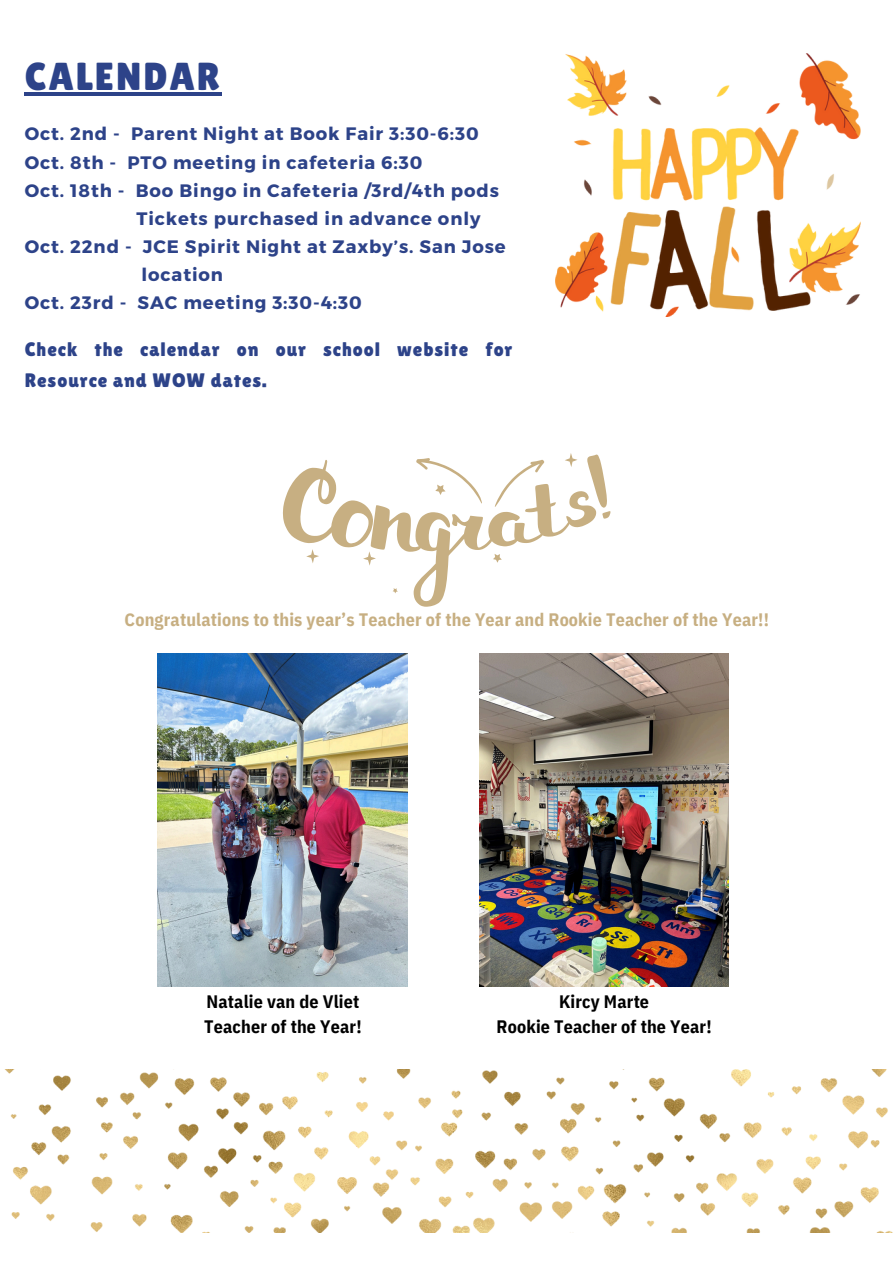
<style>
.page{position:relative;width:894px;height:1264px;background:#fff}
.page>*{position:absolute;margin:0;border:0;box-sizing:border-box;transform-origin:0 0}
.t1{font:39px "Lilita One";letter-spacing:.05em;color:#2d4389}
.t2{font:19.5px/31.5px "Lilita One";letter-spacing:.05em;color:#2d4389}
.t3{font:700 18px "Montserrat";letter-spacing:.05em;color:#2d4389}
.t4{font:700 18px "IBM Plex Sans Cond";letter-spacing:.01em;color:#c7af82}
.t5{font:700 18px/24.8px "IBM Plex Sans Cond";letter-spacing:.01em;color:#000}
</style>
<div class="page">
<img style="left:555px;top:54px;width:305px;height:262px">
<svg style="left:283px;top:453px;width:327px;height:154px"></svg>
<img style="left:158px;top:653px;width:249px;height:333px">
<img style="left:479px;top:653px;width:249px;height:333px">
<img style="left:4px;top:1069px;width:888px;height:163px">
<hr style="left:25px;top:92px;width:197px;height:4px;background:#2d4389">
<p class="t1" style="left:25px;top:54px;width:197px">CALENDAR</p>
<h2 class="t3" style="left:25px;top:122px;width:455px">Oct. 2nd - Parent Night at Book Fair 3:30-6:30</h2>
<h2 class="t3" style="left:25px;top:150px;width:399px">Oct. 8th - PTO meeting in cafeteria 6:30</h2>
<h2 class="t3" style="left:25px;top:178px;width:475px">Oct. 18th - Boo Bingo in Cafeteria /3rd/4th pods</h2>
<h2 class="t3" style="left:136px;top:207px;width:345px">Tickets purchased in advance only</h2>
<h2 class="t3" style="left:25px;top:235px;width:482px">Oct. 22nd - JCE Spirit Night at Zaxby’s. San Jose</h2>
<h2 class="t3" style="left:141px;top:263px;width:83px">location</h2>
<h2 class="t3" style="left:25px;top:291px;width:338px">Oct. 23rd - SAC meeting 3:30-4:30</h2>
<p class="t2" style="left:25px;top:333px;width:489px">Check the calendar on our school website for<br>Resource and WOW dates.</p>
<h2 class="t4" style="left:125px;top:607px;width:645px">Congratulations to this year’s Teacher of the Year and Rookie Teacher of the Year!!</h2>
<p class="t5" style="left:204px;top:989px;width:159px">Natalie van de Vliet<br>Teacher of the Year!</p>
<h2 class="t5" style="left:496px;top:989px;width:216px;text-align:center">Kircy Marte<br>Rookie Teacher of the Year!</h2>
</div>
